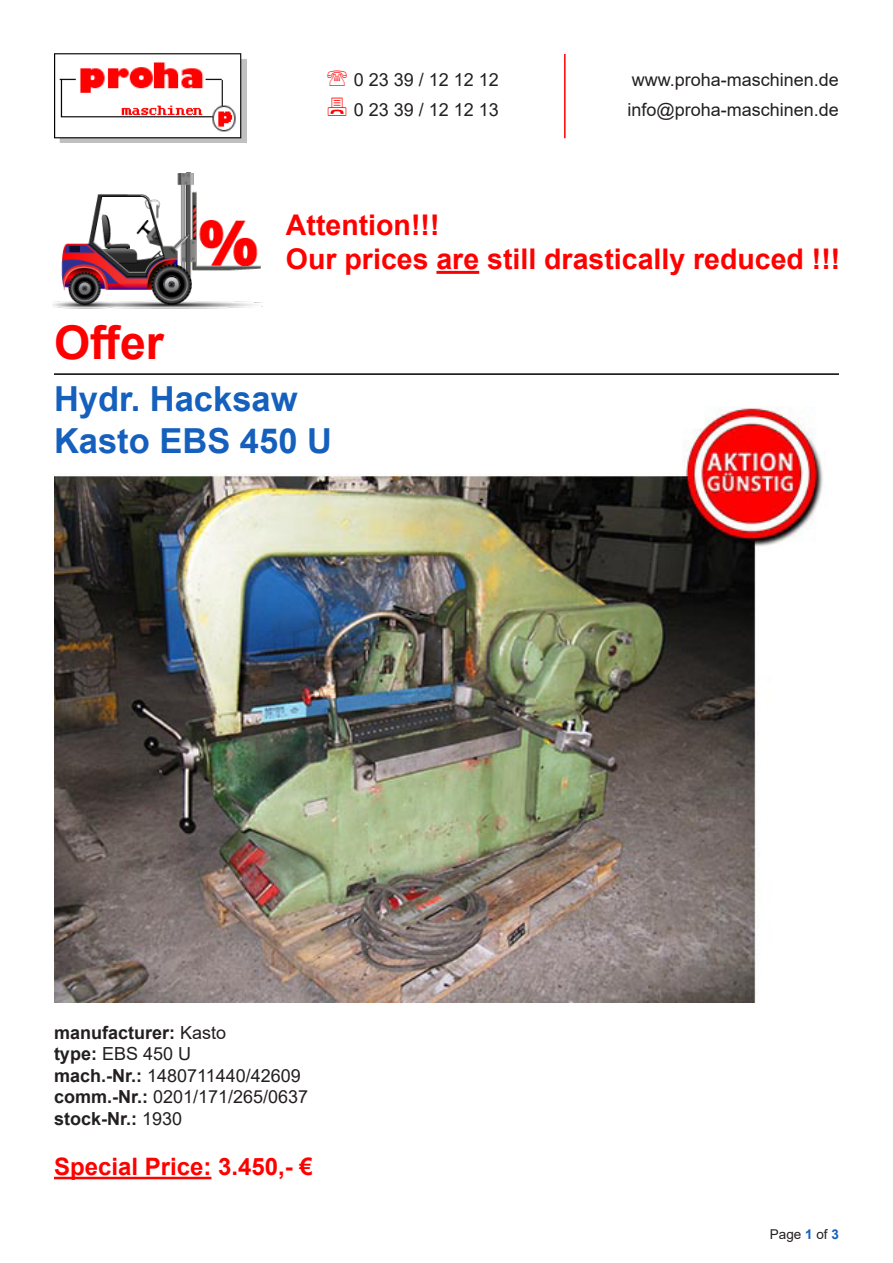
<style>
.page{position:relative;width:893px;height:1263px;background:#fff}
.page>*{position:absolute;margin:0;border:0;box-sizing:border-box;transform-origin:0 0}
.t1{font:700 46.5px "Arial";color:#f00}
.t2{font:700 34.5px "Arial";color:#1560bd}
.para{font:700 28.5px/34.2px "Arial";color:#f00}
.para-2{font:700 24px "Arial";color:#f00}
.para-3{font:18px "Arial";color:#231f20}
.para-4{font:700 18px "Arial";color:#231f20}
.t3{font:13.5px "Arial";color:#231f20}
.s1{font-weight:400}
.s2{font-weight:700}
.s3{font-weight:700;color:#1560bd}
</style>
<div class="page">
<img style="left:54px;top:407px;width:769px;height:595px">
<hr style="left:54px;top:1177px;width:157px;height:2px;background:#f00">
<hr style="left:54px;top:373px;width:785px;height:2px;background:#000">
<img style="left:53px;top:172px;width:210px;height:137px">
<hr style="left:436px;top:271px;width:43px;height:3px;background:#f00">
<img style="left:54px;top:53px;width:193px;height:89px">
<hr style="left:564px;top:54px;width:2px;height:84px;background:#f00">
<p class="para-3" style="left:354px;top:67px;width:147px">0 23 39 / 12 12 12</p>
<p class="para-3" style="left:632px;top:67px;width:209px">www.proha-maschinen.de</p>
<p class="para-3" style="left:354px;top:97px;width:147px">0 23 39 / 12 12 13</p>
<p class="para-3" style="left:628px;top:97px;width:213px">info@proha-maschinen.de</p>
<p class="para" style="left:286px;top:208px;width:556px">Attention!!!<br>Our prices are still drastically reduced !!!</p>
<p class="t1" style="left:54px;top:310px;width:111px">Offer</p>
<p class="t2" style="left:54px;top:375px;width:245px">Hydr. Hacksaw</p>
<p class="t2" style="left:54px;top:416px;width:280px">Kasto EBS 450 U</p>
<p class="para-4" style="left:54px;top:1020px;width:174px">manufacturer: <span class="s1">Kasto</span></p>
<p class="para-3" style="left:54px;top:1041px;width:139px"><span class="s2">type:</span> EBS 450 U</p>
<p class="para-3" style="left:54px;top:1063px;width:248px"><span class="s2">mach.-Nr.:</span> 1480711440/42609</p>
<p class="para-3" style="left:54px;top:1085px;width:256px"><span class="s2">comm.-Nr.:</span> 0201/171/265/0637</p>
<p class="para-4" style="left:54px;top:1106px;width:130px">stock-Nr.: <span class="s1">1930</span></p>
<p class="para-2" style="left:54px;top:1150px;width:260px">Special Price: 3.450,- €</p>
<p class="t3" style="left:770px;top:1225px;width:71px">Page <span class="s3">1</span> of <span class="s3">3</span></p>
</div>
